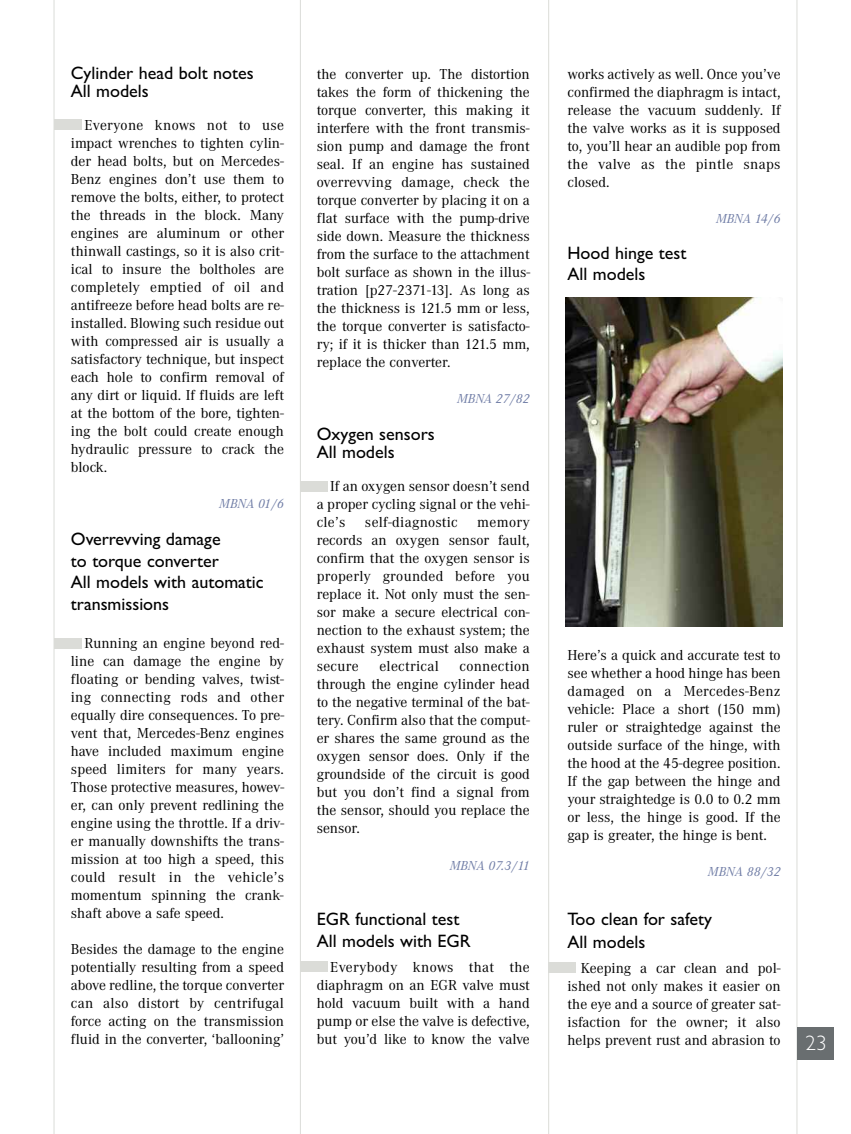
<style>
.page{position:relative;width:851px;height:1134px;background:#fff}
.page>*{position:absolute;margin:0;border:0;box-sizing:border-box;transform-origin:0 0}
.t1{font:300 21px "Gill Sans";color:#fff}
.t2{font:18px/21.6px "Gill Sans";color:#000}
.t3{font:15px/18px "Corporate A";color:#000;text-align:justify}
.t4{font:15px "Corporate A";letter-spacing:.02em;color:#000}
.t5{font:italic 13.5px "Corporate A";color:#707da6}
</style>
<div class="page">
<hr style="left:796px;top:0;width:1px;height:1134px;background:#dbdcd8">
<hr style="left:54px;top:0;width:1px;height:1134px;background:#dbdcd8">
<div style="left:797px;top:1028px;width:36px;height:32px;background:#696e70"></div>
<hr style="left:300px;top:0;width:1px;height:1134px;background:#dbdcd8">
<hr style="left:548px;top:0;width:1px;height:1134px;background:#dbdcd8">
<div style="left:548px;top:962px;width:28px;height:10px;background:#dbdcd8"></div>
<div style="left:300px;top:961px;width:28px;height:10px;background:#dbdcd8"></div>
<div style="left:54px;top:638px;width:28px;height:11px;background:#dbdcd8"></div>
<div style="left:300px;top:481px;width:28px;height:11px;background:#dbdcd8"></div>
<div style="left:54px;top:119px;width:28px;height:11px;background:#dbdcd8"></div>
<img style="left:566px;top:297px;width:216px;height:329px">
<p class="t2" style="left:71px;top:64px;width:184px;line-height:18px">Cylinder head bolt notes<br>All models</p>
<p class="t3" style="left:71px;top:116px;width:215px;text-indent:14px">Everyone knows not to use impact wrenches to tighten cylin&shy;der head bolts, but on Mercedes-Benz engines don’t use them to remove the bolts, either, to protect the threads in the block. Many engines are aluminum or other thinwall castings, so it is also crit&shy;ical to insure the boltholes are completely emptied of oil and antifreeze before head bolts are re&shy;installed. Blowing such residue out with compressed air is usually a satisfactory technique, but inspect each hole to confirm removal of any dirt or liquid. If fluids are left at the bottom of the bore, tighten&shy;ing the bolt could create enough hydraulic pressure to crack the block.</p>
<p class="t5" style="left:219px;top:495px;width:66px">MBNA 01/6</p>
<p class="t2" style="left:71px;top:528px;width:194px">Overrevving damage<br>to torque converter<br>All models with automatic transmissions</p>
<p class="t3" style="left:71px;top:634px;width:215px;text-indent:14px">Running an engine beyond red&shy;line can damage the engine by floating or bending valves, twist&shy;ing connecting rods and other equally dire consequences. To pre&shy;vent that, Mercedes-Benz engines have included maximum engine speed limiters for many years.<br>Those protective measures, howev&shy;er, can only prevent redlining the engine using the throttle. If a driv&shy;er manually downshifts the trans&shy;mission at too high a speed, this could result in the vehicle’s momentum spinning the crank&shy;shaft above a safe speed.</p>
<p class="t3" style="left:71px;top:940px;width:215px">Besides the damage to the engine potentially resulting from a speed above redline, the torque converter can also distort by centrifugal force acting on the transmission fluid in the converter, ‘ballooning’</p>
<p class="t3" style="left:317px;top:65px;width:215px">the converter up. The distortion takes the form of thickening the torque converter, this making it interfere with the front transmis&shy;sion pump and damage the front seal. If an engine has sustained overrevving damage, check the torque converter by placing it on a flat surface with the pump-drive side down. Measure the thickness from the surface to the attachment bolt surface as shown in the illus&shy;tration [p27-2371-13]. As long as the thickness is 121.5 mm or less, the torque converter is satisfacto&shy;ry; if it is thicker than 121.5 mm, replace the converter.</p>
<p class="t5" style="left:457px;top:390px;width:74px">MBNA 27/82</p>
<p class="t2" style="left:317px;top:425px;width:119px;line-height:18px">Oxygen sensors<br>All models</p>
<p class="t3" style="left:317px;top:477px;width:215px;text-indent:14px">If an oxygen sensor doesn’t send a proper cycling signal or the vehi&shy;cle’s</p>
<p class="t4" style="left:365px;top:513px;width:94px">self-diagnostic</p>
<p class="t3" style="left:317px;top:513px;width:215px;text-indent:160px">memory records an oxygen sensor fault, confirm that the oxygen sensor is properly grounded before you replace it. Not only must the sen&shy;sor make a secure electrical con&shy;nection to the exhaust system; the exhaust system must also make a secure</p>
<p class="t4" style="left:379px;top:657px;width:61px">electrical</p>
<p class="t3" style="left:317px;top:657px;width:215px;text-indent:143px">connection through the engine cylinder head to the negative terminal of the bat&shy;tery. Confirm also that the comput&shy;er shares the same ground as the oxygen sensor does. Only if the groundside of the circuit is good but you don’t find a signal from the sensor, should you replace the sensor.</p>
<p class="t5" style="left:449px;top:858px;width:82px">MBNA 07.3/11</p>
<p class="t2" style="left:317px;top:908px;width:155px">EGR functional test<br>All models with EGR</p>
<p class="t3" style="left:317px;top:958px;width:215px;text-indent:14px">Everybody knows that the diaphragm on an EGR valve must hold vacuum built with a hand pump or else the valve is defective, but you’d like to know the valve</p>
<p class="t3" style="left:567px;top:64px;width:215px">works actively as well. Once you’ve confirmed the diaphragm is intact, release the vacuum suddenly. If the valve works as it is supposed to, you’ll hear an audible pop from the valve as the pintle snaps closed.</p>
<p class="t5" style="left:716px;top:210px;width:66px">MBNA 14/6</p>
<p class="t2" style="left:567px;top:242px;width:120px;line-height:21px">Hood hinge test<br>All models</p>
<p class="t3" style="left:567px;top:646px;width:215px">Here’s a quick and accurate test to see whether a hood hinge has been damaged on a Mercedes-Benz vehicle: Place a short (150 mm) ruler or straightedge against the outside surface of the hinge, with the hood at the 45-degree position.<br>If the gap between the hinge and your straightedge is 0.0 to 0.2 mm or less, the hinge is good. If the gap is greater, the hinge is bent.</p>
<p class="t5" style="left:708px;top:863px;width:74px">MBNA 88/32</p>
<p class="t2" style="left:567px;top:908px;width:146px;line-height:22.5px">Too clean for safety<br>All models</p>
<p class="t3" style="left:567px;top:959px;width:215px;text-indent:13px">Keeping a car clean and pol&shy;ished not only makes it easier on the eye and a source of greater sat&shy;isfaction for the owner; it also helps prevent rust and abrasion to</p>
<h1 class="t1" style="left:805px;top:1030px;width:22px">23</h1>
</div>
